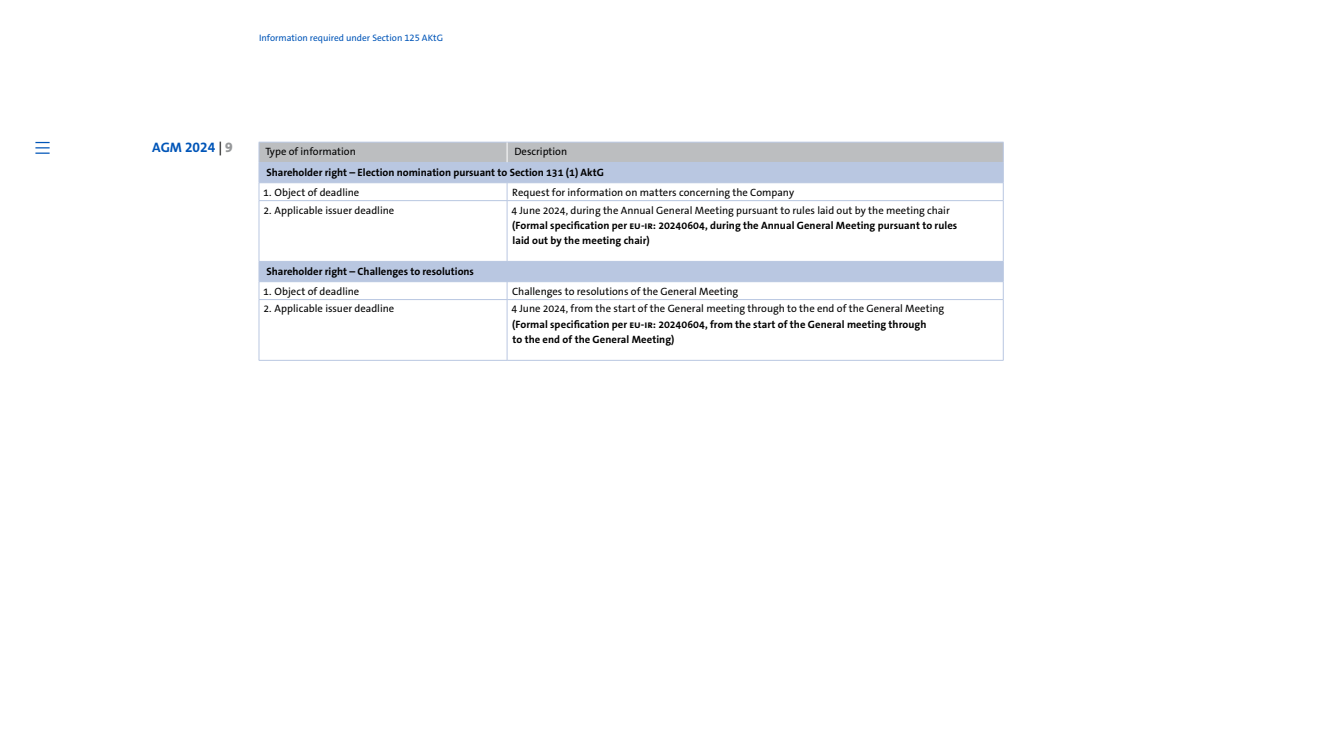
<style>
.page{position:relative;width:1322px;height:745px;background:#fff}
.page>*{position:absolute;margin:0;border:0;box-sizing:border-box;transform-origin:0 0}
.t1{font:13.75px "The Sans LP7 Bld";color:#0055b8}
.t2{font:10.62px "The Sans LP5 Plain";letter-spacing:-.005em;color:#000}
.t3{font:10.62px/15px "The Sans LP7 Bld";color:#000}
.t4{font:9.38px "The Sans LP5 Plain";color:#0055b8}
.s1{font-family:"The Sans LP5 Plain";color:#000}
.s2{font-family:"The Sans LP8 Ex Bld";color:#96989a}
</style>
<div class="page">
<svg style="left:260px;top:201px;width:743px;height:80px"></svg>
<hr style="left:259px;top:261px;width:248px;height:1px;background:#b9c7e1">
<hr style="left:507px;top:261px;width:496px;height:1px;background:#b9c7e1">
<hr style="left:259px;top:281px;width:248px;height:1px;background:#b9c7e1">
<hr style="left:507px;top:281px;width:496px;height:1px;background:#b9c7e1">
<hr style="left:259px;top:360px;width:248px;height:1px;background:#b9c7e1">
<hr style="left:507px;top:360px;width:496px;height:1px;background:#b9c7e1">
<hr style="left:259px;top:200px;width:248px;height:1px;background:#b9c7e1">
<hr style="left:259px;top:201px;width:1px;height:60px;background:#b9c7e1">
<hr style="left:507px;top:200px;width:496px;height:1px;background:#b9c7e1">
<hr style="left:507px;top:201px;width:1px;height:60px;background:#b9c7e1">
<hr style="left:1003px;top:201px;width:1px;height:60px;background:#b9c7e1">
<svg style="left:259px;top:262px;width:1px;height:37px"></svg>
<svg style="left:507px;top:282px;width:1px;height:17px"></svg>
<svg style="left:1003px;top:261px;width:1px;height:38px"></svg>
<hr style="left:259px;top:299px;width:248px;height:1px;background:#b9c7e1">
<hr style="left:259px;top:299px;width:1px;height:61px;background:#b9c7e1">
<hr style="left:507px;top:299px;width:496px;height:1px;background:#b9c7e1">
<hr style="left:507px;top:299px;width:1px;height:61px;background:#b9c7e1">
<hr style="left:1003px;top:299px;width:1px;height:61px;background:#b9c7e1">
<svg style="left:259px;top:142px;width:745px;height:58px"></svg>
<svg style="left:35px;top:142px;width:15px;height:12px"></svg>
<p class="t4" style="left:259px;top:31px;width:185px">Information required under Section 125 AKtG</p>
<p class="t1" style="left:152px;top:138px;width:82px">AGM 2024 <span class="s1">|</span> <span class="s2">9</span></p>
<p class="t2" style="left:265px;top:145px;width:92px">Type of information</p>
<p class="t2" style="left:514px;top:145px;width:54px">Description</p>
<p class="t3" style="left:266px;top:164px;width:339px">Shareholder right – Election nomination pursuant to Section 131 (1) AktG</p>
<p class="t2" style="left:263px;top:185px;width:97px">1. Object of deadline</p>
<p class="t2" style="left:512px;top:185px;width:283px">Request for information on matters concerning the Company</p>
<p class="t2" style="left:263px;top:203px;width:132px">2. Applicable issuer deadline</p>
<p class="t2" style="left:511px;top:203px;width:440px">4 June 2024, during the Annual General Meeting pursuant to rules laid out by the meeting chair</p>
<p class="t3" style="left:512px;top:217px;width:447px">(Formal specification per EU-IR: 20240604, during the Annual General Meeting pursuant to rules laid out by the meeting chair)</p>
<p class="t3" style="left:266px;top:263px;width:209px">Shareholder right – Challenges to resolutions</p>
<p class="t2" style="left:263px;top:284px;width:97px">1. Object of deadline</p>
<p class="t2" style="left:512px;top:284px;width:227px">Challenges to resolutions of the General Meeting</p>
<p class="t2" style="left:263px;top:302px;width:132px">2. Applicable issuer deadline</p>
<p class="t2" style="left:511px;top:302px;width:434px">4 June 2024, from the start of the General meeting through to the end of the General Meeting</p>
<p class="t3" style="left:512px;top:316px;width:416px">(Formal specification per EU-IR: 20240604, from the start of the General meeting through to the end of the General Meeting)</p>
</div>
